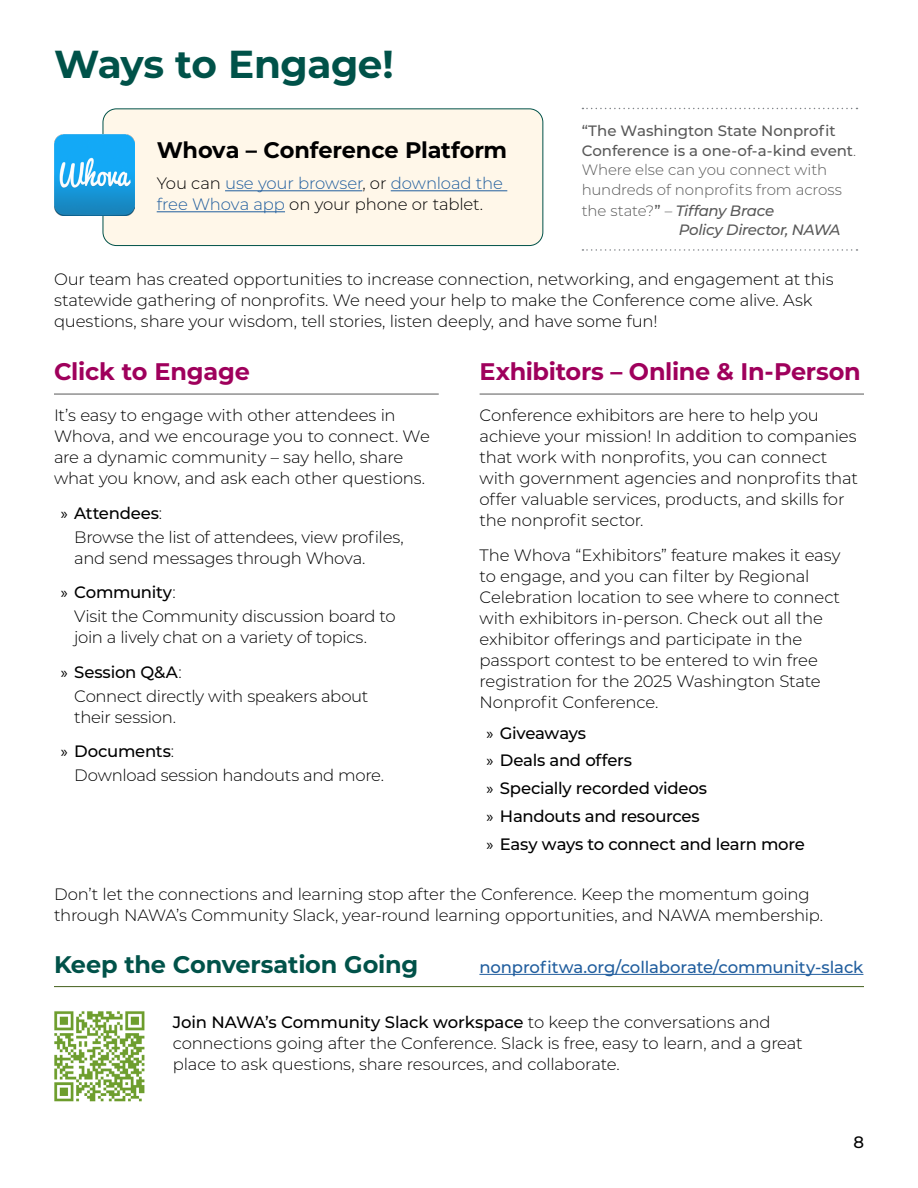
<style>
.page{position:relative;width:918px;height:1188px;background:#fff}
.page>*{position:absolute;margin:0;border:0;box-sizing:border-box;transform-origin:0 0}
.t1{font:700 39px "Montserrat";letter-spacing:-.01em;color:#005249}
.t2{font:700 24px "Montserrat";letter-spacing:-.015em;color:#9f005c}
.t3{font:700 24px "Montserrat";letter-spacing:-.01em;color:#005249}
.t4{font:700 22.5px "Montserrat";letter-spacing:-.01em;color:#000}
.t5{font:300 16.5px/21px "Montserrat";letter-spacing:-.01em;color:#000}
.t6{font:500 16.5px "Montserrat";letter-spacing:-.015em;color:#000}
.t7{font:300 16.5px/21px "Montserrat";letter-spacing:-.01em;color:#215e9e}
.t8{font:500 16.5px "Montserrat";letter-spacing:-.01em;color:#215e9e}
.t9{font:500 15px/19.5px "Montserrat";letter-spacing:-.005em;color:#595959}
.t10{font:italic 500 15px/19.5px "Montserrat";letter-spacing:-.025em;color:#595959}
.s1{font-weight:300}
.s2{font-weight:300;font-style:normal}
.s3{font-style:normal}
.s4{font-family:"Myriad Pro";font-weight:400}
.s5{font-weight:500}
.s6{color:#000}
</style>
<div class="page">
<svg style="left:582px;top:108px;width:275px;height:1px"></svg>
<svg style="left:582px;top:249px;width:275px;height:2px"></svg>
<div style="left:103px;top:109px;width:440px;height:137px;background:#fff7e9;border-radius:14px"></div>
<div style="left:103px;top:108px;width:440px;height:138px;border:1px solid #005249;border-radius:14px"></div>
<img style="left:54px;top:135px;width:81px;height:81px">
<hr style="left:225px;top:190px;width:137px;height:1px;background:#215e9e">
<hr style="left:391px;top:190px;width:116px;height:1px;background:#215e9e">
<hr style="left:157px;top:211px;width:128px;height:1px;background:#215e9e">
<hr style="left:54px;top:394px;width:385px;height:1px;background:#595959">
<hr style="left:480px;top:394px;width:384px;height:1px;background:#595959">
<hr style="left:54px;top:986px;width:810px;height:1px;background:#435f1b">
<hr style="left:479px;top:974px;width:384px;height:1px;background:#215e9e">
<img style="left:54px;top:1011px;width:91px;height:91px">
<h1 class="t1" style="left:54px;top:36px;width:341px">Ways to Engage!</h1>
<p class="t9" style="left:582px;top:121px;width:276px">“The Washington State Nonprofit Conference is a one-of-a-kind event<span class="s1">.<br>Where else can you connect with hundreds of nonprofits from across</span></p>
<p class="t10" style="left:679px;top:200px;width:163px;text-indent:-97px"><span class="s2">the state?</span><span class="s3">”</span> <span class="s2">–</span> Tiffany Brace<br>Policy Director, NAWA</p>
<p class="t5" style="left:54px;top:268px;width:781px">Our team has created opportunities to increase connection, networking, and engagement at this statewide gathering of nonprofits. We need your help to make the Conference come alive. Ask questions, share your wisdom, tell stories, listen deeply, and have some fun!</p>
<h2 class="t2" style="left:54px;top:354px;width:197px">Click to Engage</h2>
<p class="t5" style="left:54px;top:405px;width:377px">It’s easy to engage with other attendees in Whova, and we encourage you to connect. We are a dynamic community – say hello, share what you know, and ask each other questions.</p>
<p class="t5" style="left:74px;top:501px;width:331px;line-height:24px;text-indent:-14px"><span class="s4">»</span> <span class="s5">Attendees</span>:<br>Browse the list of attendees, view profiles,</p>
<p class="t5" style="left:74px;top:547px;width:293px">and send messages through Whova.</p>
<p class="t5" style="left:74px;top:580px;width:323px;line-height:24px;text-indent:-14px"><span class="s4">»</span> <span class="s5">Community</span>:<br>Visit the Community discussion board to</p>
<p class="t5" style="left:74px;top:627px;width:294px">join a lively chat on a variety of topics.</p>
<p class="t5" style="left:74px;top:660px;width:296px;line-height:24px;text-indent:-14px"><span class="s4">»</span> <span class="s5">Session Q&amp;A</span>:<br>Connect directly with speakers about</p>
<p class="t5" style="left:74px;top:706px;width:103px">their session.</p>
<p class="t5" style="left:74px;top:739px;width:311px;line-height:24px;text-indent:-14px"><span class="s4">»</span> <span class="s5">Documents</span>:<br>Download session handouts and more.</p>
<h2 class="t4" style="left:157px;top:134px;width:352px">Whova – Conference Platform</h2>
<p class="t7" style="left:157px;top:172px;width:348px"><span class="s6">You can</span> use your browser<span class="s6">, or</span> download the free Whova app <span class="s6">on your phone or tablet.</span></p>
<h2 class="t2" style="left:480px;top:354px;width:383px">Exhibitors – Online &amp; In-Person</h2>
<p class="t5" style="left:480px;top:405px;width:380px">Conference exhibitors are here to help you achieve your mission! In addition to companies that work with nonprofits, you can connect with government agencies and nonprofits that offer valuable services, products, and skills for the nonprofit sector.</p>
<p class="t5" style="left:480px;top:544px;width:363px">The Whova “Exhibitors” feature makes it easy to engage, and you can filter by Regional Celebration location to see where to connect with exhibitors in-person. Check out all the exhibitor offerings and participate in the passport contest to be entered to win free registration for the 2025 Washington State Nonprofit Conference.</p>
<p class="t6" style="left:486px;top:721px;width:101px"><span class="s4">»</span> Giveaways</p>
<p class="t6" style="left:486px;top:749px;width:147px"><span class="s4">»</span> Deals and offers</p>
<p class="t6" style="left:486px;top:777px;width:222px"><span class="s4">»</span> Specially recorded videos</p>
<p class="t6" style="left:486px;top:805px;width:215px"><span class="s4">»</span> Handouts and resources</p>
<p class="t6" style="left:486px;top:832px;width:320px"><span class="s4">»</span> Easy ways to connect and learn more</p>
<p class="t5" style="left:54px;top:883px;width:771px">Don’t let the connections and learning stop after the Conference. Keep the momentum going through NAWA’s Community Slack, year-round learning opportunities, and NAWA membership.</p>
<h2 class="t3" style="left:54px;top:947px;width:366px">Keep the Conversation Going</h2>
<h2 class="t8" style="left:479px;top:955px;width:386px">nonprofitwa.org/collaborate/community-slack</h2>
<p class="t5" style="left:173px;top:1011px;width:631px"><span class="s5">Join NAWA’s Community Slack workspace</span> to keep the conversations and connections going after the Conference. Slack is free, easy to learn, and a great place to ask questions, share resources, and collaborate.</p>
<p class="t6" style="left:853px;top:1130px;width:12px">8</p>
</div>
